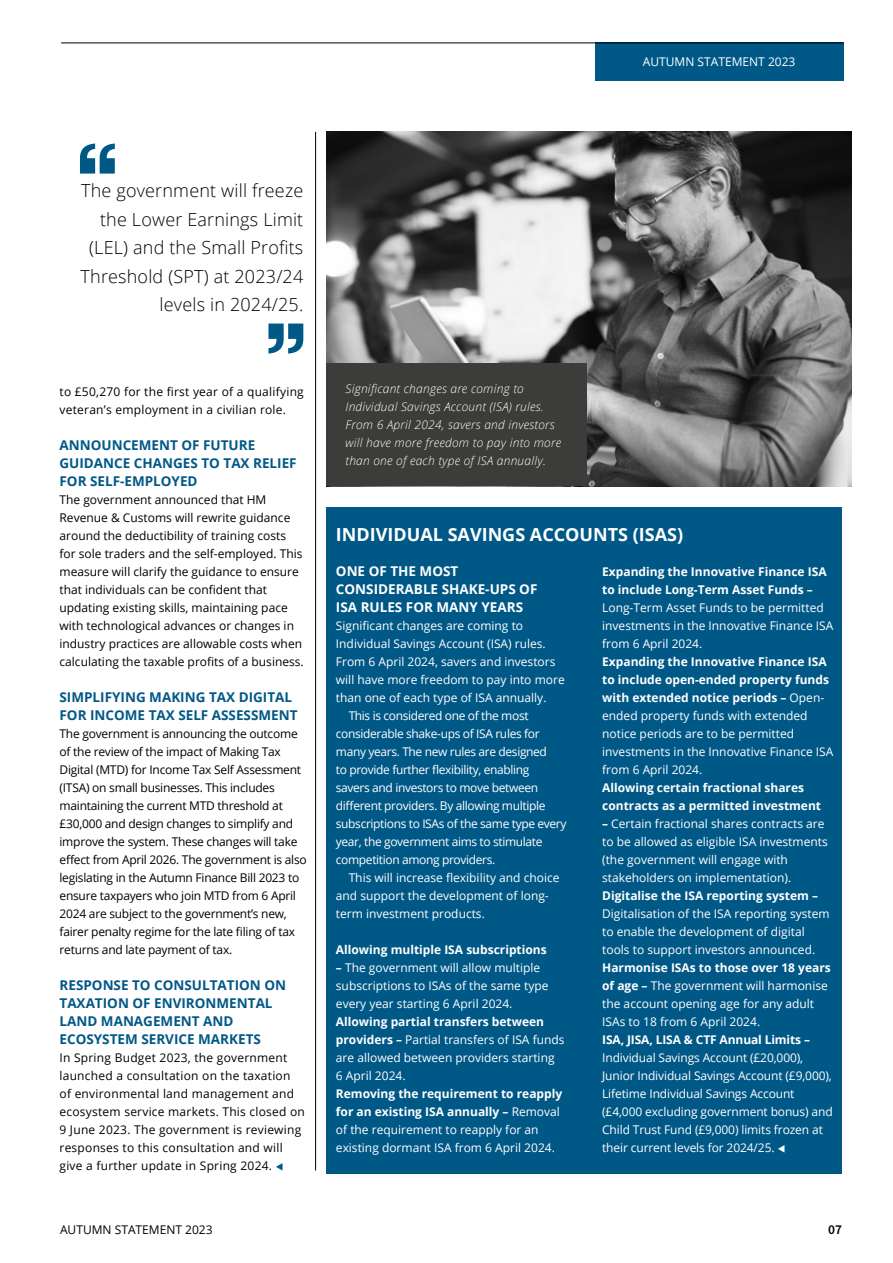
<style>
.page{position:relative;width:893px;height:1263px;background:#fff}
.page>*{position:absolute;margin:0;border:0;box-sizing:border-box;transform-origin:0 0}
.t1{font:300 18px/28.5px "Open Sans";letter-spacing:.01em;color:#000;text-align:right}
.t2{font:700 18px "Open Sans";color:#fff}
.t3{font:700 13.5px/18px "Open Sans";color:#005887}
.t4{font:700 13.5px/18px "Open Sans";color:#fff}
.t5{font:600 13.5px "Source Sans Pro";color:#000}
.t6{font:12px/18px "Open Sans";color:#fff}
.t7{font:12px/18px "Open Sans";letter-spacing:-.02em;color:#000}
.t8{font:12px/18px "Open Sans";color:#000}
.t9{font:12px/18px "Open Sans";letter-spacing:.02em;color:#000}
.t10{font:12px "Open Sans";letter-spacing:-.03em;color:#fff}
.t11{font:700 12px/18px "Open Sans";color:#fff}
.t12{font:italic 300 12px/18px "Open Sans";letter-spacing:.02em;color:#fff}
.s1{color:#005887}
.s2{font-weight:700}
</style>
<div class="page">
<div style="left:595px;top:43px;width:248px;height:38px;background:#005887"></div>
<hr style="left:61px;top:43px;width:782px;height:1px;background:#000">
<hr style="left:315px;top:132px;width:1px;height:1038px;background:#000">
<img style="left:326px;top:132px;width:526px;height:354px">
<div style="left:326px;top:363px;width:261px;height:123px;background:#3c3c3b"></div>
<div style="left:326px;top:507px;width:516px;height:667px;background:#005887"></div>
<svg style="left:80px;top:144px;width:35px;height:30px"></svg>
<svg style="left:268px;top:324px;width:35px;height:30px"></svg>
<p class="t6" style="left:643px;top:53px;width:154px">AUTUMN STATEMENT 2023</p>
<h1 class="t1" style="left:81px;top:176px;width:224px">The government will freeze the Lower Earnings Limit (LEL) and the Small Profits<br>Threshold (SPT) at 2023/24 levels in 2024/25.</h1>
<p class="t9" style="left:60px;top:382px;width:246px">to £50,270 for the first year of a qualifying veteran’s employment in a civilian role.</p>
<p class="t3" style="left:60px;top:436px;width:239px">ANNOUNCEMENT OF FUTURE<br>GUIDANCE CHANGES TO TAX RELIEF<br>FOR SELF-EMPLOYED</p>
<p class="t8" style="left:60px;top:490px;width:246px">The government announced that HM Revenue &amp; Customs will rewrite guidance around the deductibility of training costs for sole traders and the self-employed. This measure will clarify the guidance to ensure that individuals can be confident that updating existing skills, maintaining pace with technological advances or changes in industry practices are allowable costs when calculating the taxable profits of a business.</p>
<p class="t3" style="left:60px;top:688px;width:240px">SIMPLIFYING MAKING TAX DIGITAL<br>FOR INCOME TAX SELF ASSESSMENT</p>
<p class="t7" style="left:60px;top:724px;width:249px">The government is announcing the outcome of the review of the impact of Making Tax Digital (MTD) for Income Tax Self Assessment (ITSA) on small businesses. This includes maintaining the current MTD threshold at £30,000 and design changes to simplify and improve the system. These changes will take effect from April 2026. The government is also legislating in the Autumn Finance Bill 2023 to ensure taxpayers who join MTD from 6 April 2024 are subject to the government’s new, fairer penalty regime for the late filing of tax returns and late payment of tax.</p>
<p class="t3" style="left:60px;top:976px;width:228px">RESPONSE TO CONSULTATION ON<br>TAXATION OF ENVIRONMENTAL<br>LAND MANAGEMENT AND<br>ECOSYSTEM SERVICE MARKETS</p>
<p class="t9" style="left:60px;top:1048px;width:247px">In Spring Budget 2023, the government launched a consultation on the taxation of environmental land management and ecosystem service markets. This closed on 9 June 2023. The government is reviewing responses to this consultation and will give a further update in Spring 2024. <span class="s1">▼</span></p>
<p class="t8" style="left:60px;top:1220px;width:154px">AUTUMN STATEMENT 2023</p>
<p class="t12" style="left:345px;top:380px;width:217px">Significant changes are coming to Individual Savings Account (ISA) rules.<br>From 6 April 2024, savers and investors will have more freedom to pay into more than one of each type of ISA annually.</p>
<h1 class="t2" style="left:336px;top:522px;width:349px">INDIVIDUAL SAVINGS ACCOUNTS (ISAS)</h1>
<p class="t4" style="left:336px;top:562px;width:203px">ONE OF THE MOST<br>CONSIDERABLE SHAKE-UPS OF<br>ISA RULES FOR MANY YEARS</p>
<p class="t6" style="left:336px;top:616px;width:189px">Significant changes are coming to</p>
<p class="t6" style="left:336px;top:634px;width:211px">Individual Savings Account (ISA) rules.</p>
<p class="t6" style="left:336px;top:652px;width:221px">From 6 April 2024, savers and investors</p>
<p class="t6" style="left:336px;top:670px;width:230px">will have more freedom to pay into more</p>
<p class="t6" style="left:336px;top:688px;width:212px">than one of each type of ISA annually.</p>
<p class="t10" style="left:349px;top:707px;width:181px">This is considered one of the most</p>
<p class="t10" style="left:336px;top:725px;width:205px">considerable shake-ups of ISA rules for</p>
<p class="t10" style="left:336px;top:743px;width:213px">many years. The new rules are designed</p>
<p class="t10" style="left:336px;top:761px;width:195px">to provide further flexibility, enabling</p>
<p class="t10" style="left:336px;top:779px;width:204px">savers and investors to move between</p>
<p class="t10" style="left:336px;top:797px;width:211px">different providers. By allowing multiple</p>
<p class="t10" style="left:336px;top:815px;width:232px">subscriptions to ISAs of the same type every</p>
<p class="t10" style="left:336px;top:833px;width:208px">year, the government aims to stimulate</p>
<p class="t10" style="left:336px;top:851px;width:161px">competition among providers.</p>
<p class="t6" style="left:349px;top:868px;width:212px">This will increase flexibility and choice</p>
<p class="t6" style="left:336px;top:886px;width:214px">and support the development of long-</p>
<p class="t6" style="left:336px;top:904px;width:150px">term investment products.</p>
<p class="t11" style="left:336px;top:940px;width:212px">Allowing multiple ISA subscriptions</p>
<p class="t6" style="left:336px;top:958px;width:214px"><span class="s2">–</span> The government will allow multiple subscriptions to ISAs of the same type every year starting 6 April 2024.</p>
<p class="t6" style="left:336px;top:1012px;width:230px"><span class="s2">Allowing partial transfers between providers –</span> Partial transfers of ISA funds are allowed between providers starting<br>6 April 2024.</p>
<p class="t6" style="left:336px;top:1084px;width:228px"><span class="s2">Removing the requirement to reapply for an existing ISA annually –</span> Removal of the requirement to reapply for an existing dormant ISA from 6 April 2024.</p>
<p class="t11" style="left:602px;top:562px;width:226px">Expanding the Innovative Finance ISA to include Long-Term Asset Funds –</p>
<p class="t6" style="left:602px;top:598px;width:233px">Long-Term Asset Funds to be permitted investments in the Innovative Finance ISA from 6 April 2024.</p>
<p class="t6" style="left:602px;top:652px;width:233px"><span class="s2">Expanding the Innovative Finance ISA to include open-ended property funds with extended notice periods –</span> Open&shy;ended property funds with extended notice periods are to be permitted investments in the Innovative Finance ISA from 6 April 2024.</p>
<p class="t11" style="left:602px;top:778px;width:220px">Allowing certain fractional shares contracts as a permitted investment</p>
<p class="t6" style="left:602px;top:814px;width:227px"><span class="s2">–</span> Certain fractional shares contracts are to be allowed as eligible ISA investments (the government will engage with stakeholders on implementation).</p>
<p class="t11" style="left:602px;top:886px;width:217px">Digitalise the ISA reporting system –</p>
<p class="t6" style="left:602px;top:904px;width:229px">Digitalisation of the ISA reporting system to enable the development of digital tools to support investors announced.</p>
<p class="t6" style="left:602px;top:958px;width:230px"><span class="s2">Harmonise ISAs to those over 18 years of age –</span> The government will harmonise the account opening age for any adult ISAs to 18 from 6 April 2024.</p>
<p class="t11" style="left:602px;top:1030px;width:209px">ISA, JISA, LISA &amp; CTF Annual Limits –</p>
<p class="t6" style="left:602px;top:1048px;width:232px">Individual Savings Account (£20,000), Junior Individual Savings Account (£9,000), Lifetime Individual Savings Account (£4,000 excluding government bonus) and Child Trust Fund (£9,000) limits frozen at their current levels for 2024/25. ▼</p>
<p class="t5" style="left:828px;top:1220px;width:15px">07</p>
</div>
